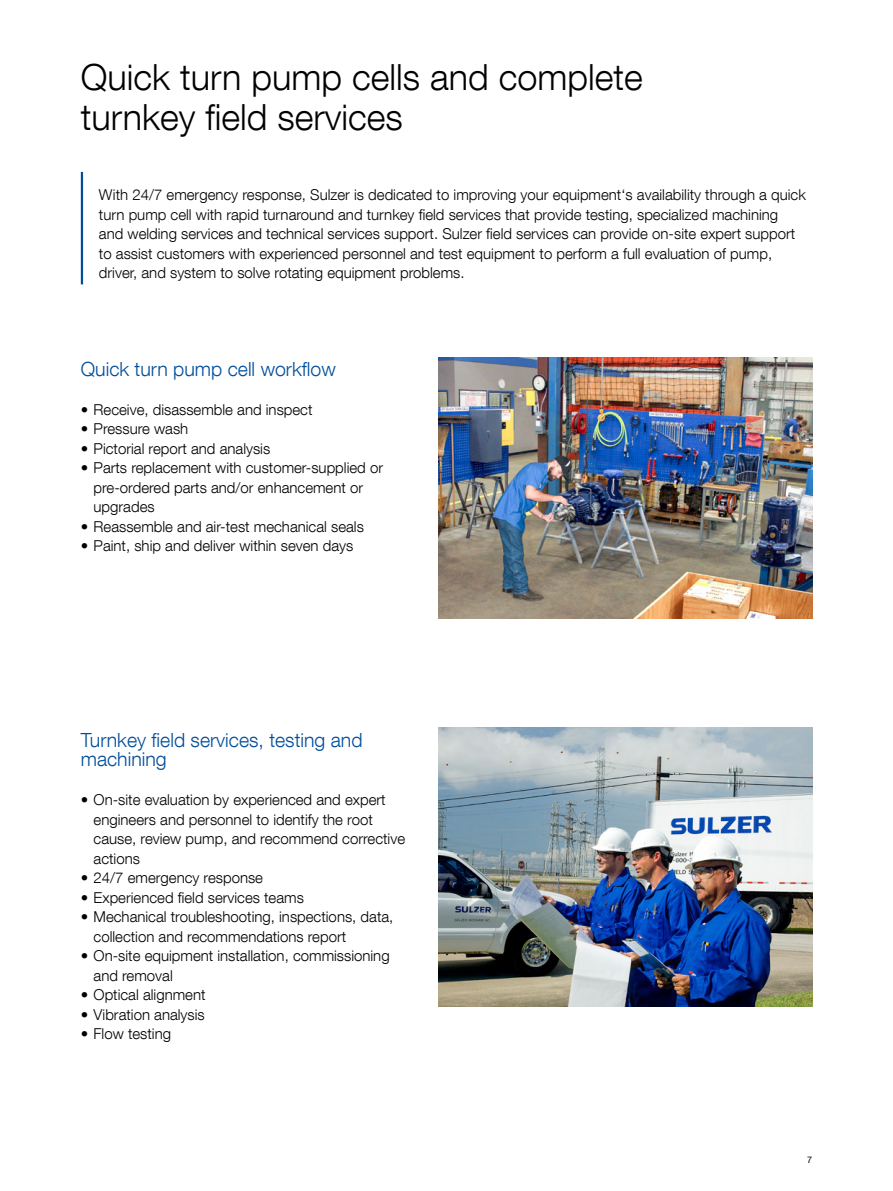
<style>
.page{position:relative;width:893px;height:1191px;background:#fff}
.page>*{position:absolute;margin:0;border:0;box-sizing:border-box;transform-origin:0 0}
.t1{font:300 36px/40.5px "Helvetica Neue LT Com";color:#000}
.Subtitle_blue{font:300 19.5px/19.5px "Helvetica Neue LT Com";color:#004e9b}
.Body_text{font:300 15px/19.5px "Helvetica Neue LT Com";color:#000}
.t2{font:9px "Helvetica Neue LT Com";color:#000}
</style>
<div class="page">
<img style="left:438px;top:727px;width:374px;height:280px">
<img style="left:438px;top:357px;width:374px;height:261px">
<hr style="left:81px;top:172px;width:2px;height:112px;background:#004e9b">
<p class="t1" style="left:81px;top:56px;width:564px">Quick turn pump cells and complete turnkey field services</p>
<p class="Body_text" style="left:99px;top:185px;width:708px">With 24/7 emergency response, Sulzer is dedicated to improving your equipment‘s availability through a quick turn pump cell with rapid turnaround and turnkey field services that provide testing, specialized machining and welding services and technical services support. Sulzer field services can provide on-site expert support to assist customers with experienced personnel and test equipment to perform a full evaluation of pump, driver, and system to solve rotating equipment problems.</p>
<p class="Subtitle_blue" style="left:81px;top:359px;width:256px">Quick turn pump cell workflow</p>
<p class="Body_text" style="left:81px;top:399px;width:233px">• Receive, disassemble and inspect</p>
<p class="Body_text" style="left:81px;top:419px;width:109px">• Pressure wash</p>
<p class="Body_text" style="left:81px;top:438px;width:191px">• Pictorial report and analysis</p>
<p class="Body_text" style="left:94px;top:458px;width:291px;text-indent:-13px">• Parts replacement with customer-supplied or pre-ordered parts and/or enhancement or upgrades</p>
<p class="Body_text" style="left:81px;top:516px;width:285px">• Reassemble and air-test mechanical seals</p>
<p class="Body_text" style="left:81px;top:536px;width:274px">• Paint, ship and deliver within seven days</p>
<p class="Subtitle_blue" style="left:81px;top:729px;width:283px">Turnkey field services, testing and machining</p>
<p class="Body_text" style="left:94px;top:789px;width:313px;text-indent:-13px">• On-site evaluation by experienced and expert engineers and personnel to identify the root cause, review pump, and recommend corrective actions</p>
<p class="Body_text" style="left:81px;top:867px;width:184px">• 24/7 emergency response</p>
<p class="Body_text" style="left:81px;top:887px;width:225px">• Experienced field services teams</p>
<p class="Body_text" style="left:94px;top:906px;width:301px;text-indent:-13px">• Mechanical troubleshooting, inspections, data, collection and recommendations report</p>
<p class="Body_text" style="left:94px;top:945px;width:298px;text-indent:-13px">• On-site equipment installation, commissioning and removal</p>
<p class="Body_text" style="left:81px;top:984px;width:126px">• Optical alignment</p>
<p class="Body_text" style="left:81px;top:1004px;width:125px">• Vibration analysis</p>
<p class="Body_text" style="left:81px;top:1023px;width:92px">• Flow testing</p>
<p class="t2" style="left:807px;top:1154px;width:7px">7</p>
</div>
